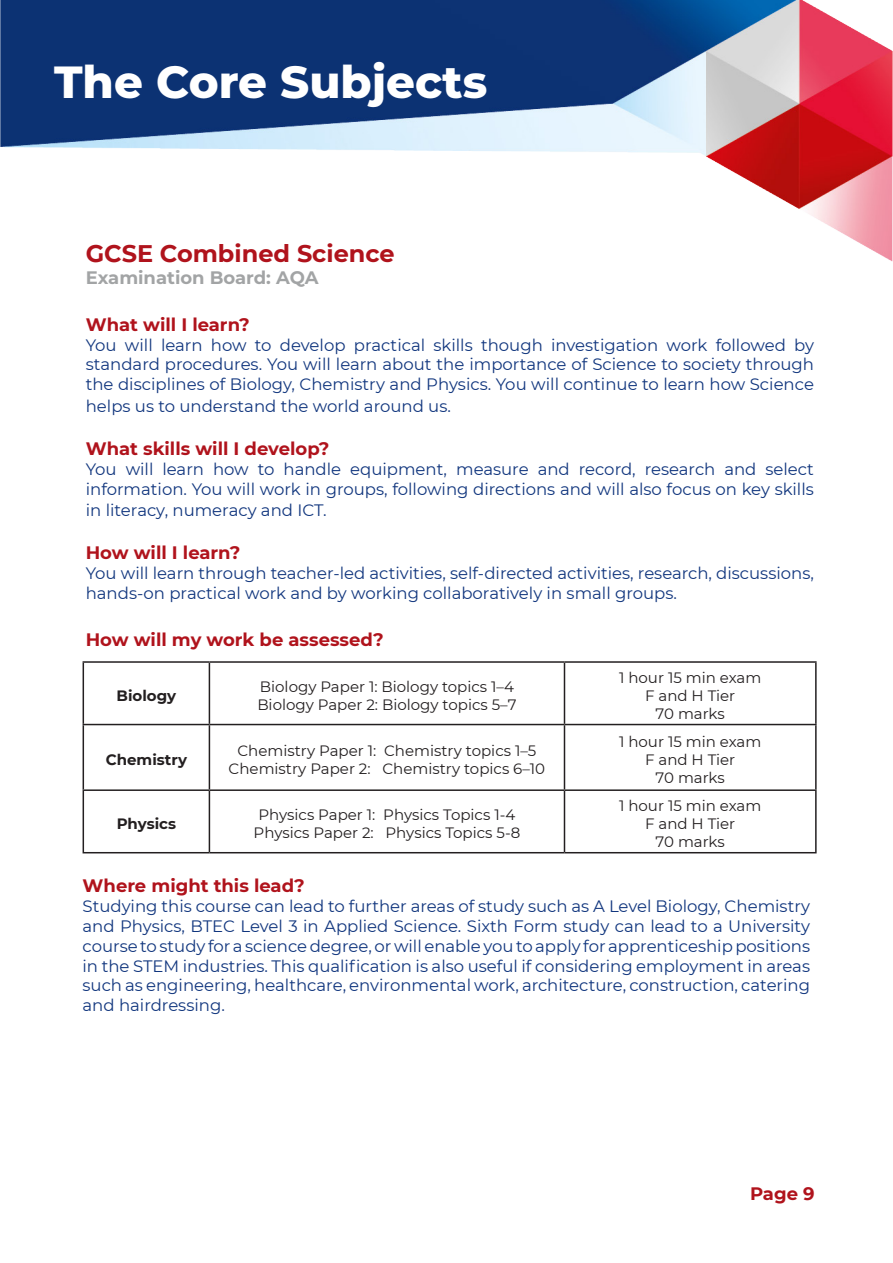
<style>
.page{position:relative;width:893px;height:1263px;background:#fff}
.page>*{position:absolute;margin:0;border:0;box-sizing:border-box;transform-origin:0 0}
.t1{font:800 45px "Montserrat";color:#fff}
.t2{font:700 24px "Montserrat";color:#b0131c}
.t3{font:700 18px "Montserrat";color:#b0131c}
.t4{font:700 18px "Montserrat";color:#a2a4a5}
.t5{font:16.5px/19.8px "Montserrat";color:#11367e;text-align:justify}
.t6{font:15px "Montserrat";color:#231f20}
.t7{font:700 15px "Montserrat";color:#231f20}
</style>
<div class="page">
<img style="left:0;top:0;width:893px;height:261px">
<hr style="left:83px;top:661px;width:126px;height:2px;background:#231f20">
<hr style="left:83px;top:663px;width:1px;height:61px;background:#231f20">
<hr style="left:209px;top:661px;width:355px;height:2px;background:#231f20">
<hr style="left:209px;top:663px;width:1px;height:61px;background:#231f20">
<hr style="left:564px;top:661px;width:253px;height:2px;background:#231f20">
<hr style="left:564px;top:663px;width:1px;height:61px;background:#231f20">
<hr style="left:815px;top:663px;width:2px;height:61px;background:#231f20">
<hr style="left:83px;top:724px;width:126px;height:1px;background:#231f20">
<hr style="left:83px;top:725px;width:1px;height:64px;background:#231f20">
<hr style="left:209px;top:724px;width:355px;height:1px;background:#231f20">
<hr style="left:209px;top:725px;width:1px;height:64px;background:#231f20">
<hr style="left:564px;top:724px;width:253px;height:1px;background:#231f20">
<hr style="left:564px;top:725px;width:1px;height:64px;background:#231f20">
<hr style="left:815px;top:725px;width:2px;height:64px;background:#231f20">
<hr style="left:83px;top:789px;width:126px;height:2px;background:#231f20">
<hr style="left:83px;top:791px;width:1px;height:61px;background:#231f20">
<hr style="left:209px;top:789px;width:355px;height:2px;background:#231f20">
<hr style="left:209px;top:791px;width:1px;height:61px;background:#231f20">
<hr style="left:564px;top:789px;width:253px;height:2px;background:#231f20">
<hr style="left:564px;top:791px;width:1px;height:61px;background:#231f20">
<hr style="left:815px;top:791px;width:2px;height:61px;background:#231f20">
<hr style="left:83px;top:852px;width:126px;height:1px;background:#231f20">
<hr style="left:209px;top:852px;width:355px;height:1px;background:#231f20">
<hr style="left:564px;top:852px;width:253px;height:1px;background:#231f20">
<p class="t1" style="left:54px;top:49px;width:435px">The Core Subjects</p>
<p class="t2" style="left:86px;top:237px;width:310px">GCSE Combined Science</p>
<p class="t4" style="left:86px;top:265px;width:234px">Examination Board: AQA</p>
<p class="t3" style="left:86px;top:311px;width:166px">What will I learn?</p>
<p class="t5" style="left:86px;top:334px;width:730px">You will learn how to develop practical skills though investigation work followed by standard procedures. You will learn about the importance of Science to society through the disciplines of Biology, Chemistry and Physics. You will continue to learn how Science</p>
<p class="t5" style="left:86px;top:395px;width:367px">helps us to understand the world around us.</p>
<p class="t3" style="left:86px;top:436px;width:245px">What skills will I develop?</p>
<p class="t5" style="left:86px;top:458px;width:730px">You will learn how to handle equipment, measure and record, research and select information. You will work in groups, following directions and will also focus on key skills</p>
<p class="t5" style="left:86px;top:500px;width:242px">in literacy, numeracy and ICT.</p>
<p class="t3" style="left:86px;top:540px;width:156px">How will I learn?</p>
<p class="t5" style="left:86px;top:563px;width:730px">You will learn through teacher-led activities, self-directed activities, research, discussions, hands-on practical work and by working collaboratively in small groups.</p>
<p class="t3" style="left:86px;top:626px;width:299px">How will my work be assessed?</p>
<p class="t7" style="left:117px;top:684px;width:61px">Biology</p>
<p class="t7" style="left:106px;top:748px;width:83px">Chemistry</p>
<p class="t7" style="left:117px;top:812px;width:61px">Physics</p>
<p class="t6" style="left:260px;top:676px;width:256px">Biology Paper 1: Biology topics 1–4</p>
<p class="t6" style="left:257px;top:694px;width:261px">Biology Paper 2: Biology topics 5–7</p>
<p class="t6" style="left:237px;top:740px;width:300px">Chemistry Paper 1: Chemistry topics 1–5</p>
<p class="t6" style="left:229px;top:758px;width:318px">Chemistry Paper 2: Chemistry topics 6–10</p>
<p class="t6" style="left:258px;top:804px;width:259px">Physics Paper 1: Physics Topics 1-4</p>
<p class="t6" style="left:254px;top:822px;width:268px">Physics Paper 2: Physics Topics 5-8</p>
<p class="t6" style="left:619px;top:667px;width:144px">1 hour 15 min exam</p>
<p class="t6" style="left:645px;top:685px;width:92px">F and H Tier</p>
<p class="t6" style="left:656px;top:703px;width:71px">70 marks</p>
<p class="t6" style="left:619px;top:731px;width:144px">1 hour 15 min exam</p>
<p class="t6" style="left:645px;top:749px;width:92px">F and H Tier</p>
<p class="t6" style="left:656px;top:767px;width:71px">70 marks</p>
<p class="t6" style="left:619px;top:795px;width:144px">1 hour 15 min exam</p>
<p class="t6" style="left:645px;top:813px;width:92px">F and H Tier</p>
<p class="t6" style="left:656px;top:831px;width:71px">70 marks</p>
<p class="t3" style="left:83px;top:873px;width:224px">Where might this lead?</p>
<p class="t5" style="left:83px;top:896px;width:729px">Studying this course can lead to further areas of study such as A Level Biology, Chemistry and Physics, BTEC Level 3 in Applied Science. Sixth Form study can lead to a University course to study for a science degree, or will enable you to apply for apprenticeship positions in the STEM industries. This qualification is also useful if considering employment in areas such as engineering, healthcare, environmental work, architecture, construction, catering and hairdressing.</p>
<p class="t3" style="left:750px;top:1181px;width:66px">Page 9</p>
</div>
